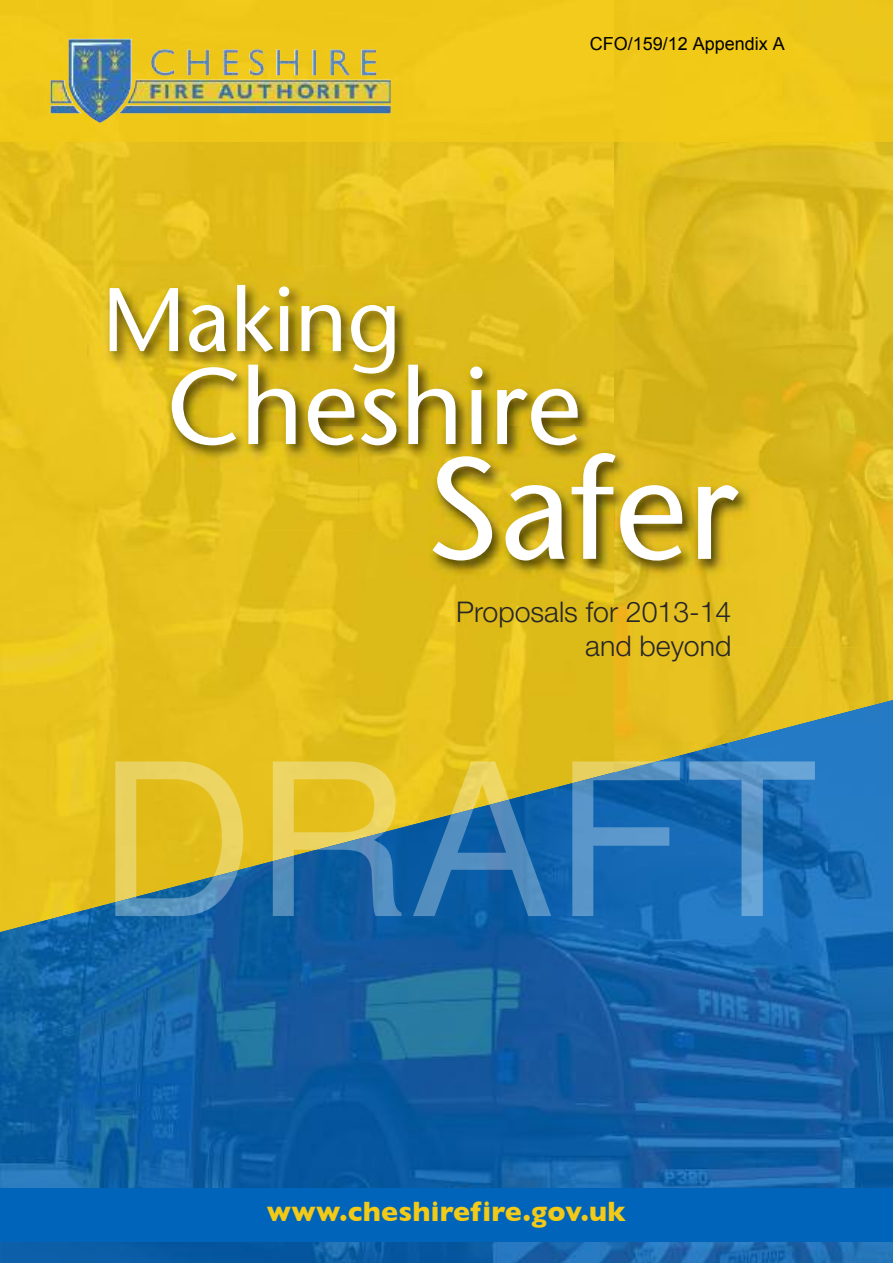
<style>
.page{position:relative;width:893px;height:1263px;background:#fff}
.page>*{position:absolute;margin:0;border:0;box-sizing:border-box;transform-origin:0 0}
.t1{font:144px "Stone Sans";color:#fff}
.t2{font:108px "Stone Sans";color:#fff}
.t3{font:90px "Stone Sans";color:#fff}
.t4{font:300 28.5px/34.2px "Helvetica Neue";color:#272627;text-align:right}
.t5{font:700 28.5px "Gill Sans";letter-spacing:.01em;color:#f2ca17}
.t6{font:18px "Arial";color:#000}
</style>
<div class="page">
<img style="left:0;top:142px;width:614px;height:554px">
<img style="left:0;top:699px;width:893px;height:564px">
<img style="left:614px;top:142px;width:279px;height:630px">
<div style="left:0;top:1188px;width:893px;height:54px;background:#0064ba"></div>
<img style="left:88px;top:268px;width:418px;height:78px">
<img style="left:88px;top:346px;width:62px;height:79px">
<img style="left:150px;top:346px;width:560px;height:184px">
<img style="left:167px;top:346px;width:228px;height:28px">
<img style="left:358px;top:430px;width:501px;height:217px">
<img style="left:358px;top:430px;width:221px;height:15px">
<img style="left:115px;top:761px;width:700px;height:155px">
<img style="left:614px;top:761px;width:42px;height:11px">
<div style="left:0;top:0;width:893px;height:142px;background:#f0c818"></div>
<img style="left:68px;top:38px;width:323px;height:85px">
<p class="t6" style="left:590px;top:32px;width:197px">CFO/159/12 Appendix A</p>
<h3 class="t3" style="left:102px;top:285px;width:300px">Making</h3>
<h2 class="t2" style="left:167px;top:365px;width:417px">Cheshire</h2>
<h1 class="t1" style="left:425px;top:453px;width:314px">Safer</h1>
<p class="t4" style="left:456px;top:598px;width:277px">Proposals for 2013-14 and beyond</p>
<p class="t5" style="left:267px;top:1195px;width:360px">www.cheshirefire.gov.uk</p>
</div>
